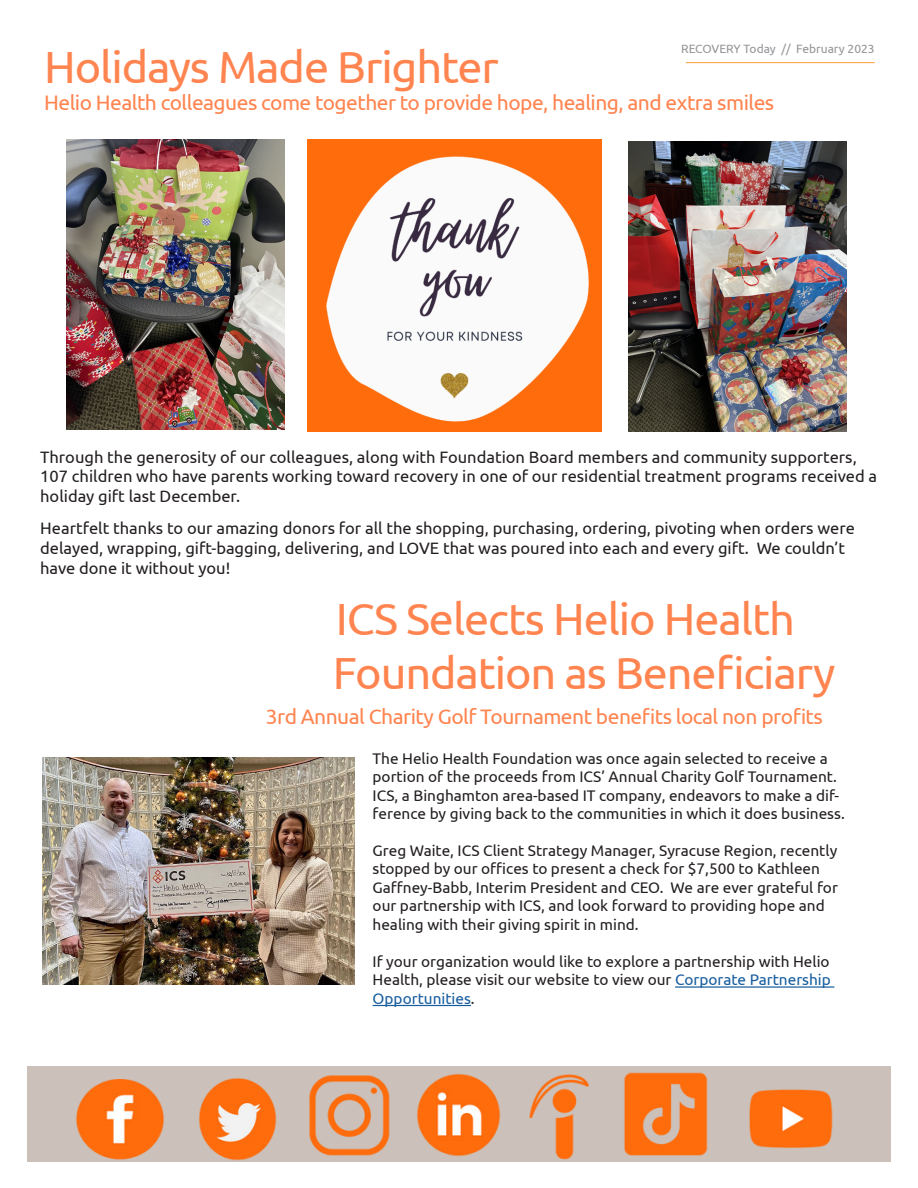
<style>
.page{position:relative;width:918px;height:1188px;background:#fff}
.page>*{position:absolute;margin:0;border:0;box-sizing:border-box;transform-origin:0 0}
.t1{font:45px "Ubuntu";letter-spacing:-.025em;color:#ff844f}
.t2{font:21px "Ubuntu";letter-spacing:-.025em;color:#ff844f}
.t3{font:16.5px/19.8px "Ubuntu";color:#231f20}
.t4{font:15.45px/18.5px "Ubuntu";color:#231f20}
.t5{font:12px "Ubuntu";color:#939598}
.s1{color:#175d9e}
</style>
<div class="page">
<hr style="left:686px;top:62px;width:189px;height:1px;background:#ff9e38">
<div style="left:27px;top:1066px;width:864px;height:96px;background:#cbc1ba"></div>
<img style="left:76px;top:1080px;width:88px;height:80px">
<img style="left:199px;top:1078px;width:77px;height:82px">
<img style="left:309px;top:1075px;width:81px;height:81px">
<img style="left:417px;top:1074px;width:84px;height:83px">
<img style="left:529px;top:1074px;width:60px;height:85px">
<img style="left:624px;top:1072px;width:84px;height:84px">
<img style="left:749px;top:1089px;width:84px;height:59px">
<hr style="left:675px;top:986px;width:159px;height:2px;background:#175d9e">
<hr style="left:373px;top:1005px;width:98px;height:1px;background:#175d9e">
<img style="left:307px;top:139px;width:294px;height:292px">
<img style="left:67px;top:139px;width:218px;height:291px">
<img style="left:629px;top:141px;width:218px;height:291px">
<img style="left:42px;top:757px;width:313px;height:228px">
<p class="t5" style="left:681px;top:42px;width:195px">RECOVERY Today // February 2023</p>
<p class="t1" style="left:44px;top:39px;width:456px">Holidays Made Brighter</p>
<p class="t2" style="left:44px;top:90px;width:732px">Helio Health colleagues come together to provide hope, healing, and extra smiles</p>
<p class="t3" style="left:40px;top:446px;width:838px">Through the generosity of our colleagues, along with Foundation Board members and community supporters,<br>107 children who have parents working toward recovery in one of our residential treatment programs received a holiday gift last December.</p>
<p class="t3" style="left:40px;top:518px;width:816px">Heartfelt thanks to our amazing donors for all the shopping, purchasing, ordering, pivoting when orders were delayed, wrapping, gift-bagging, delivering, and LOVE that was poured into each and every gift. We couldn’t have done it without you!</p>
<p class="t1" style="left:336px;top:592px;width:460px">ICS Selects Helio Health</p>
<p class="t1" style="left:333px;top:645px;width:504px">Foundation as Beneficiary</p>
<p class="t2" style="left:266px;top:703px;width:559px">3rd Annual Charity Golf Tournament benefits local non profits</p>
<p class="t4" style="left:373px;top:749px;width:474px">The Helio Health Foundation was once again selected to receive a portion of the proceeds from ICS’ Annual Charity Golf Tournament.<br>ICS, a Binghamton area-based IT company, endeavors to make a dif&shy;ference by giving back to the communities in which it does business.</p>
<p class="t4" style="left:373px;top:841px;width:467px">Greg Waite, ICS Client Strategy Manager, Syracuse Region, recently stopped by our offices to present a check for $7,500 to Kathleen Gaffney-Babb, Interim President and CEO. We are ever grateful for our partnership with ICS, and look forward to providing hope and healing with their giving spirit in mind.</p>
<p class="t4" style="left:373px;top:952px;width:460px;text-align:justify">If your organization would like to explore a partnership with Helio Health, please visit our website to view our <span class="s1">Corporate Partnership Opportunities</span>.</p>
</div>
